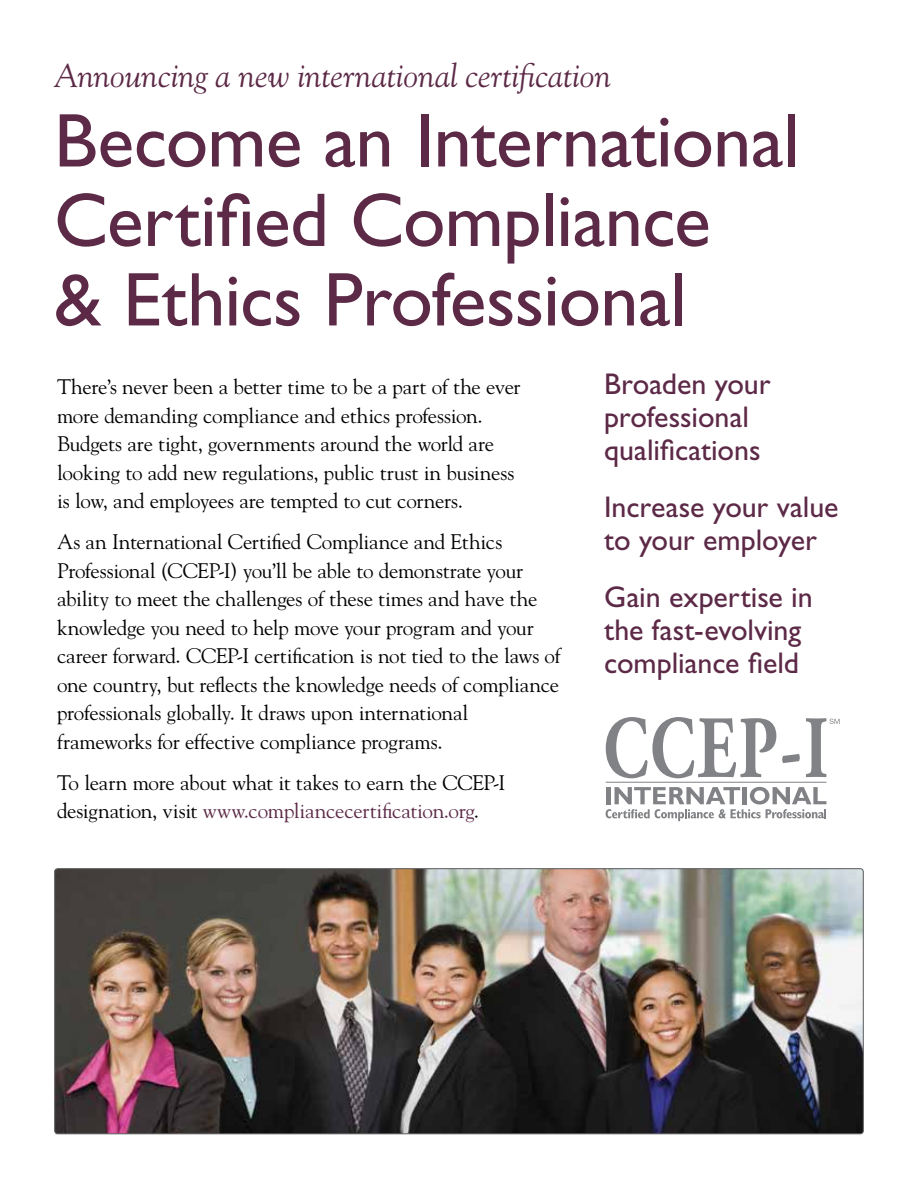
<style>
.page{position:relative;width:918px;height:1188px;background:#fff}
.page>*{position:absolute;margin:0;border:0;box-sizing:border-box;transform-origin:0 0}
.t1{font:76.5px/79.5px "Gill Sans Std";letter-spacing:-.01em;color:#5c2946}
.t2{font:italic 33px "Goudy Std";color:#5c2946}
.t3{font:30px/33px "Gill Sans Std";color:#5c2946}
.t4{font:21px/28.5px "Goudy Std";letter-spacing:-.01em;color:#000}
.s1{color:#5c2946}
</style>
<div class="page">
<img style="left:55px;top:870px;width:808px;height:264px">
<svg style="left:606px;top:717px;width:170px;height:61px"></svg>
<svg style="left:782px;top:754px;width:18px;height:9px"></svg>
<svg style="left:606px;top:787px;width:220px;height:34px"></svg>
<hr style="left:606px;top:782px;width:220px;height:1px;background:#808285">
<svg style="left:806px;top:718px;width:34px;height:59px"></svg>
<h2 class="t2" style="left:54px;top:56px;width:558px">Announcing a new international certification</h2>
<h1 class="t1" style="left:54px;top:101px;width:747px">Become an International<br>Certified Compliance<br>&amp; Ethics Professional</h1>
<p class="t4" style="left:57px;top:372px;width:465px">There’s never been a better time to be a part of the ever more demanding compliance and ethics profession.<br>Budgets are tight, governments around the world are looking to add new regulations, public trust in business is low, and employees are tempted to cut corners.</p>
<p class="t4" style="left:57px;top:527px;width:505px">As an International Certified Compliance and Ethics Professional (CCEP-I) you’ll be able to demonstrate your ability to meet the challenges of these times and have the knowledge you need to help move your program and your career forward. CCEP-I certification is not tied to the laws of one country, but reflects the knowledge needs of compliance professionals globally. It draws upon international frameworks for effective compliance programs.</p>
<p class="t4" style="left:57px;top:768px;width:450px">To learn more about what it takes to earn the CCEP-I designation, visit <span class="s1">www.compliancecertification.org</span>.</p>
<h3 class="t3" style="left:604px;top:368px;width:168px">Broaden your professional qualifications</h3>
<h3 class="t3" style="left:604px;top:491px;width:236px">Increase your value to your employer</h3>
<h3 class="t3" style="left:604px;top:581px;width:210px">Gain expertise in the fast-evolving compliance field</h3>
</div>
